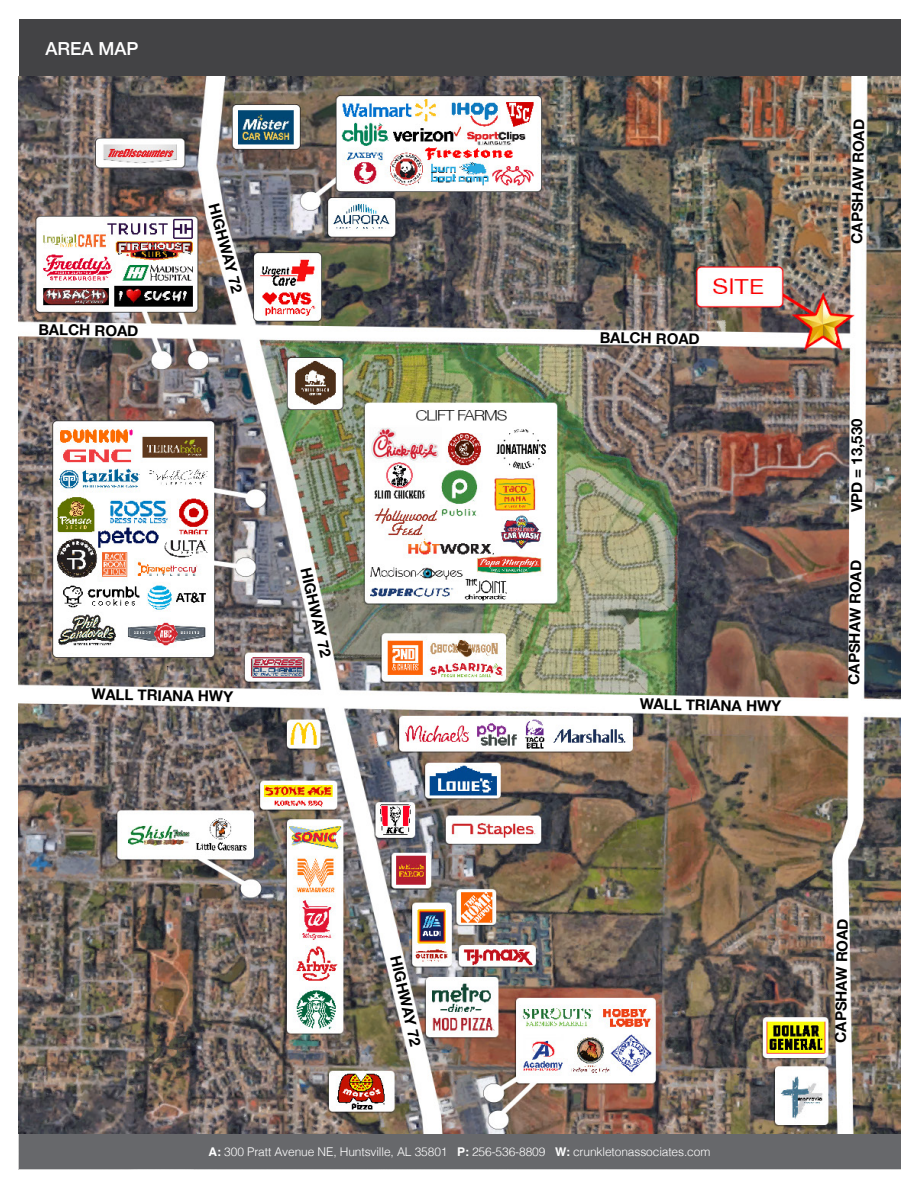
<style>
.page{position:relative;width:918px;height:1188px;background:#fff}
.page>*{position:absolute;margin:0;border:0;box-sizing:border-box;transform-origin:0 0}
.t1{font:500 18px "Helvetica Neue";color:#fff}
.t2{font:700 15px "Helvetica Neue";color:#000}
.t3{font:300 12px "Helvetica";letter-spacing:-.01em;color:#fff}
.s1{font-weight:700}
</style>
<div class="page">
<img style="left:19px;top:76px;width:882px;height:1057px">
<div style="left:19px;top:1133px;width:882px;height:36px;background:#67686b"></div>
<div style="left:19px;top:19px;width:882px;height:57px;background:#434345"></div>
<p class="t1" style="left:46px;top:34px;width:95px">AREA MAP</p>
<p class="t2" style="left:39px;top:318px;width:102px;rotate:1deg">BALCH ROAD</p>
<p class="t2" style="left:225px;top:201px;width:93px;rotate:75deg">HIGHWAY 72</p>
<p class="t2" style="left:92px;top:682px;width:143px;rotate:1deg">WALL TRIANA HWY</p>
<p class="t2" style="left:317px;top:565px;width:93px;rotate:77deg">HIGHWAY 72</p>
<p class="t2" style="left:600px;top:325px;width:102px;rotate:1deg">BALCH ROAD</p>
<p class="t2" style="left:640px;top:692px;width:143px;rotate:1deg">WALL TRIANA HWY</p>
<p class="t2" style="left:845px;top:243px;width:126px;rotate:-89deg">CAPSHAW ROAD</p>
<p class="t2" style="left:845px;top:512px;width:95px;rotate:-90deg">VPD = 13,530</p>
<p class="t2" style="left:842px;top:684px;width:126px;rotate:-89deg">CAPSHAW ROAD</p>
<p class="t2" style="left:407px;top:953px;width:93px;rotate:77deg">HIGHWAY 72</p>
<p class="t3" style="left:209px;top:1141px;width:503px"><span class="s1">A:</span> 300 Pratt Avenue NE, Huntsville, AL 35801 <span class="s1">P:</span> 256-536-8809 <span class="s1">W:</span> crunkletonassociates.com</p>
<p class="t2" style="left:829px;top:1043px;width:126px;rotate:-89deg">CAPSHAW ROAD</p>
</div>
